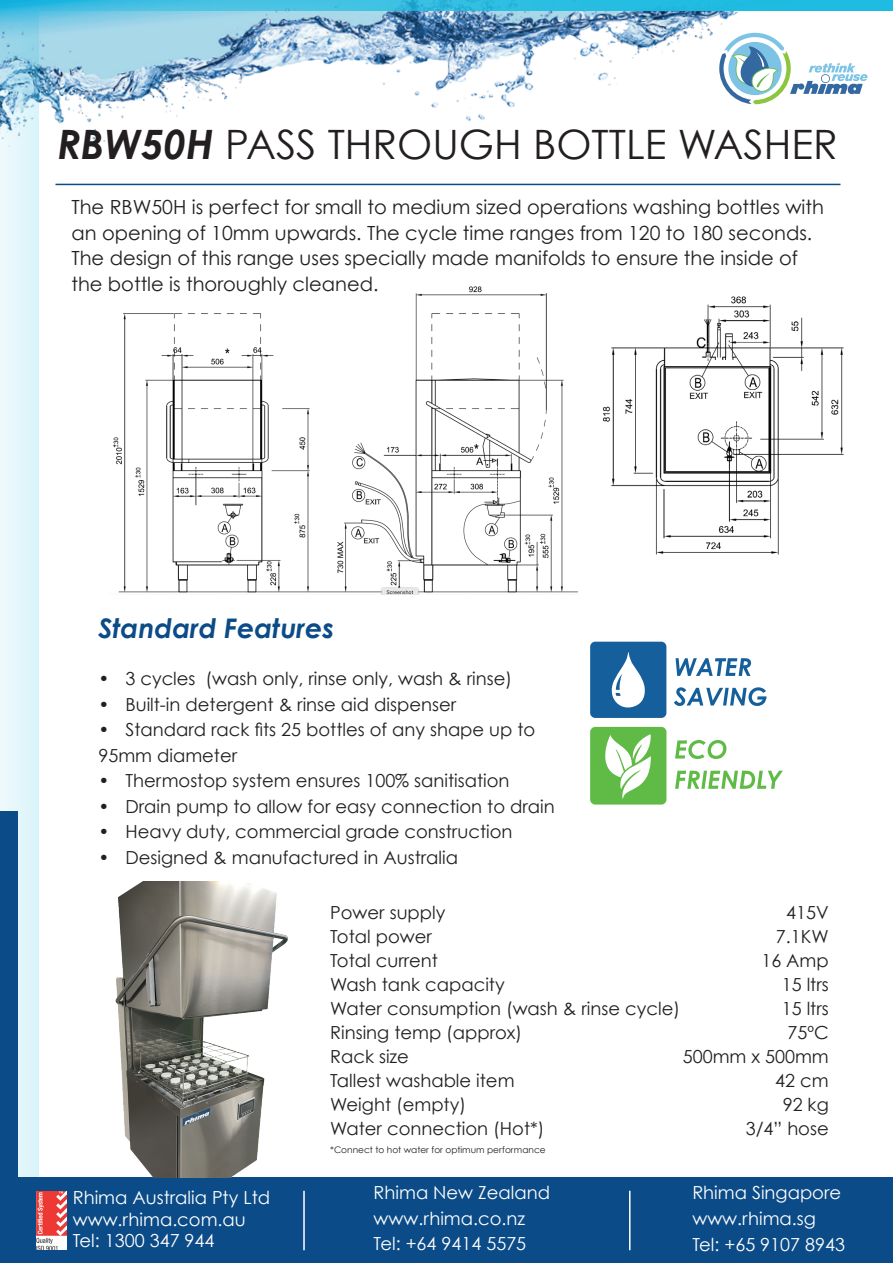
<style>
.page{position:relative;width:893px;height:1263px;background:#fff}
.page>*{position:absolute;margin:0;border:0;box-sizing:border-box;transform-origin:0 0}
.t1{font:40.5px "Century Gothic";color:#231f20}
.t2{font:italic 700 27px "Century Gothic";color:#0b4b87}
.t3{font:19.5px/25.5px "Century Gothic";color:#231f20}
.t4{font:18px/25.5px "Century Gothic";color:#231f20}
.t5{font:18px/25.5px "Century Gothic";color:#fff}
.t6{font:9px "Century Gothic";color:#231f20}
.s1{font-weight:700;font-style:italic}
</style>
<div class="page">
<img style="left:38px;top:10px;width:824px;height:175px">
<svg style="left:38px;top:0;width:855px;height:10px;background:#31bde1"></svg>
<svg style="left:0;top:0;width:38px;height:1177px;background:#d7f0f7"></svg>
<div style="left:0;top:1177px;width:893px;height:86px;background:#0b4b87"></div>
<div style="left:0;top:811px;width:17px;height:452px;background:#0b4b87"></div>
<svg style="left:719px;top:33px;width:149px;height:71px"></svg>
<img style="left:36px;top:1191px;width:31px;height:59px">
<hr style="left:303px;top:1191px;width:2px;height:59px;background:#fff">
<hr style="left:629px;top:1191px;width:1px;height:59px;background:#fff">
<img style="left:115px;top:881px;width:173px;height:296px">
<img style="left:113px;top:286px;width:465px;height:308px">
<img style="left:603px;top:296px;width:241px;height:259px">
<hr style="left:56px;top:184px;width:784px;height:1px;background:#0b4b87">
<svg style="left:676px;top:658px;width:75px;height:18px"></svg>
<svg style="left:674px;top:687px;width:92px;height:19px"></svg>
<svg style="left:590px;top:642px;width:76px;height:76px"></svg>
<svg style="left:590px;top:727px;width:76px;height:77px"></svg>
<svg style="left:675px;top:740px;width:51px;height:19px"></svg>
<svg style="left:675px;top:771px;width:108px;height:18px"></svg>
<h1 class="t1" style="left:57px;top:120px;width:782px"><span class="s1">RBW50H</span> PASS THROUGH BOTTLE WASHER</h1>
<p class="t3" style="left:71px;top:194px;width:754px">The RBW50H is perfect for small to medium sized operations washing bottles with an opening of 10mm upwards. The cycle time ranges from 120 to 180 seconds.<br>The design of this range uses specially made manifolds to ensure the inside of the bottle is thoroughly cleaned.</p>
<h2 class="t2" style="left:98px;top:611px;width:237px">Standard Features</h2>
<p class="t4" style="left:98px;top:665px;width:415px">• 3 cycles (wash only, rinse only, wash &amp; rinse)</p>
<p class="t4" style="left:98px;top:691px;width:359px">• Built-in detergent &amp; rinse aid dispenser</p>
<p class="t4" style="left:98px;top:716px;width:438px">• Standard rack fits 25 bottles of any shape up to<br>95mm diameter</p>
<p class="t4" style="left:98px;top:767px;width:413px">• Thermostop system ensures 100% sanitisation</p>
<p class="t4" style="left:98px;top:793px;width:458px">• Drain pump to allow for easy connection to drain</p>
<p class="t4" style="left:98px;top:819px;width:416px">• Heavy duty, commercial grade construction</p>
<p class="t4" style="left:98px;top:844px;width:361px">• Designed &amp; manufactured in Australia</p>
<p class="t4" style="left:330px;top:899px;width:117px">Power supply</p>
<p class="t4" style="left:786px;top:899px;width:44px">415V</p>
<p class="t4" style="left:330px;top:923px;width:103px">Total power</p>
<p class="t4" style="left:776px;top:923px;width:54px">7.1KW</p>
<p class="t4" style="left:330px;top:947px;width:109px">Total current</p>
<p class="t4" style="left:761px;top:947px;width:69px">16 Amp</p>
<p class="t4" style="left:330px;top:971px;width:176px">Wash tank capacity</p>
<p class="t4" style="left:782px;top:971px;width:49px">15 ltrs</p>
<p class="t4" style="left:330px;top:995px;width:351px">Water consumption (wash &amp; rinse cycle)</p>
<p class="t4" style="left:782px;top:995px;width:49px">15 ltrs</p>
<p class="t4" style="left:330px;top:1019px;width:194px">Rinsing temp (approx)</p>
<p class="t4" style="left:787px;top:1019px;width:43px">75ºC</p>
<p class="t4" style="left:330px;top:1043px;width:80px">Rack size</p>
<p class="t4" style="left:683px;top:1043px;width:147px">500mm x 500mm</p>
<p class="t4" style="left:330px;top:1067px;width:186px">Tallest washable item</p>
<p class="t4" style="left:775px;top:1067px;width:55px">42 cm</p>
<p class="t4" style="left:330px;top:1091px;width:137px">Weight (empty)</p>
<p class="t4" style="left:783px;top:1091px;width:48px">92 kg</p>
<p class="t4" style="left:330px;top:1115px;width:216px">Water connection (Hot*)</p>
<p class="t4" style="left:746px;top:1115px;width:84px">3/4” hose</p>
<p class="t6" style="left:330px;top:1145px;width:217px">*Connect to hot water for optimum performance</p>
<p class="t5" style="left:73px;top:1186px;width:199px;line-height:21.6px">Rhima Australia Pty Ltd www.rhima.com.au<br>Tel: 1300 347 944</p>
<p class="t5" style="left:374px;top:1180px;width:178px">Rhima New Zealand www.rhima.co.nz<br>Tel: +64 9414 5575</p>
<p class="t5" style="left:692px;top:1180px;width:154px">Rhima Singapore www.rhima.sg<br>Tel: +65 9107 8943</p>
</div>
